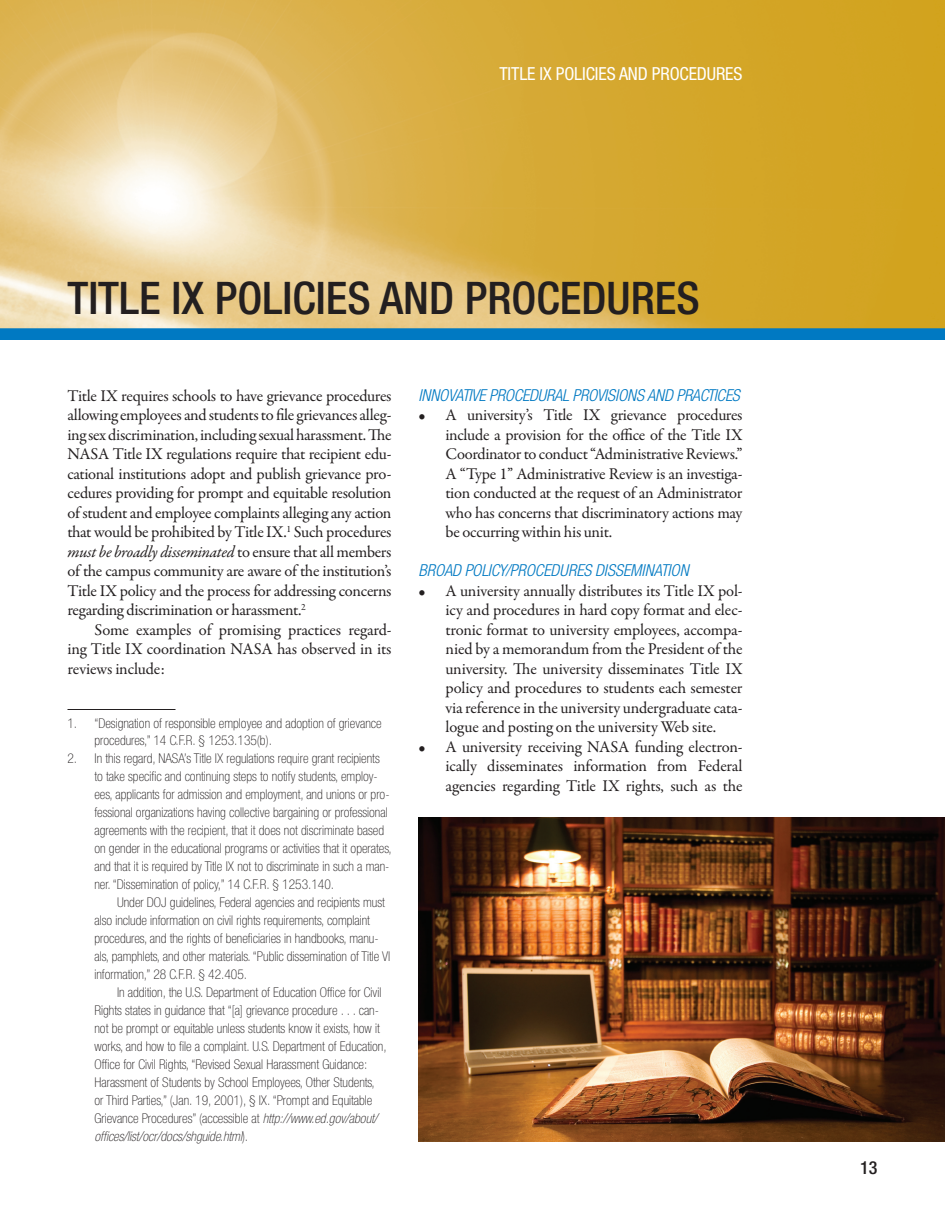
<style>
.page{position:relative;width:945px;height:1215px;background:#fff}
.page>*{position:absolute;margin:0;border:0;box-sizing:border-box;transform-origin:0 0}
.t1{font:500 condensed 45px "Helvetica Neue LT Std";color:#231f20}
.t2{font:condensed 18px "Helvetica Neue LT Std";letter-spacing:-.005em;color:#fff}
.t3{font:500 condensed 18px "Helvetica Neue LT Std";color:#231f20}
.t4{font:16.5px/19.5px "Garamond Premr Pro";letter-spacing:-.015em;color:#231f20;text-align:justify}
.t5{font:italic 300 condensed 16.5px "Helvetica Neue LT Std";letter-spacing:-.01em;color:#0079c2}
.t6{font:100 condensed 13.5px/18px "Helvetica Neue LT Std";color:#231f20}
.t7{font:italic 100 condensed 13.5px "Helvetica Neue LT Std";color:#231f20}
.s1{font-style:italic}
.s2{font-style:normal}
</style>
<div class="page">
<svg style="left:0;top:0;width:945px;height:340px;background:#d6b55a"></svg>
<hr style="left:68px;top:709px;width:108px;height:1px;background:#231f20">
<img style="left:418px;top:818px;width:527px;height:324px">
<p class="t2" style="left:499px;top:64px;width:245px">TITLE IX POLICIES AND PROCEDURES</p>
<h1 class="t1" style="left:68px;top:271px;width:634px">TITLE IX POLICIES AND PROCEDURES</h1>
<p class="t4" style="left:67px;top:386px;width:326px">Title IX requires schools to have grievance procedures allowing employees and students to file grievances alleg&shy;ing sex discrimination, including sexual harassment. The NASA Title IX regulations require that recipient edu&shy;cational institutions adopt and publish grievance pro&shy;cedures providing for prompt and equitable resolution of student and employee complaints alleging any action that would be prohibited by Title IX.<sup>1</sup> Such procedures <span class="s1">must be broadly disseminated</span> to ensure that all members of the campus community are aware of the institution’s Title IX policy and the process for addressing concerns regarding discrimination or harassment.<sup>2</sup></p>
<p class="t4" style="left:68px;top:620px;width:326px;text-indent:27px">Some examples of promising practices regard&shy;ing Title IX coordination NASA has observed in its reviews include:</p>
<p class="t6" style="left:94px;top:714px;width:289px;text-indent:-27px">1. “designation of responsible employee and adoption of grievance procedures,” 14 c.f.r. § 1253.135(b).</p>
<p class="t6" style="left:94px;top:750px;width:299px;text-indent:-27px">2. in this regard, naSa’s Title ix regulations require grant recipients to take specific and continuing steps to notify students, employ&shy;ees, applicants for admission and employment, and unions or pro&shy;fessional organizations having collective bargaining or professional agreements with the recipient, that it does not discriminate based on gender in the educational programs or activities that it operates, and that it is required by Title ix not to discriminate in such a man&shy;ner. “dissemination of policy,” 14 c.f.r. § 1253.140.</p>
<p class="t6" style="left:94px;top:894px;width:297px;text-indent:23px">Under doJ guidelines, federal agencies and recipients must also include information on civil rights requirements, complaint procedures, and the rights of beneficiaries in handbooks, manu&shy;als, pamphlets, and other materials. “public dissemination of Title Vi information,” 28 c.f.r. § 42.405.</p>
<p class="t6" style="left:94px;top:984px;width:294px;text-indent:23px">in addition, the U.S. department of education office for civil rights states in guidance that “[a] grievance procedure . . . can&shy;not be prompt or equitable unless students know it exists, how it works, and how to file a complaint. U.S. department of education, office for civil rights, “revised Sexual harassment guidance: harassment of Students by School employees, other Students, or Third parties,” (Jan. 19, 2001), § ix. “prompt and equitable grievance procedures” (accessible at <span class="s1">http://www.ed.gov/about/</span></p>
<p class="t7" style="left:94px;top:1129px;width:155px">offices/list/ocr/docs/shguide.html<span class="s2">).</span></p>
<p class="t5" style="left:419px;top:385px;width:323px">INNOVATIVE PROCEDURAL PROVISIONS AND PRACTICES</p>
<p class="t4" style="left:446px;top:405px;width:299px;text-indent:-27px">• A university’s Title IX grievance procedures include a provision for the office of the Title IX Coordinator to conduct “Administrative Reviews.” A “Type 1” Administrative Review is an investiga&shy;tion conducted at the request of an Administrator who has concerns that discriminatory actions may be occurring within his unit.</p>
<p class="t5" style="left:419px;top:561px;width:272px">BROAD POLICY/PROCEDURES DISSEMINATION</p>
<p class="t4" style="left:446px;top:581px;width:299px;text-indent:-27px">• A university annually distributes its Title IX pol&shy;icy and procedures in hard copy format and elec&shy;tronic format to university employees, accompa&shy;nied by a memorandum from the President of the university. The university disseminates Title IX policy and procedures to students each semester via reference in the university undergraduate cata&shy;logue and posting on the university Web site.</p>
<p class="t4" style="left:446px;top:737px;width:299px;text-indent:-27px">• A university receiving NASA funding electron&shy;ically disseminates information from Federal agencies regarding Title IX rights, such as the</p>
<p class="t3" style="left:860px;top:1157px;width:19px">13</p>
</div>
